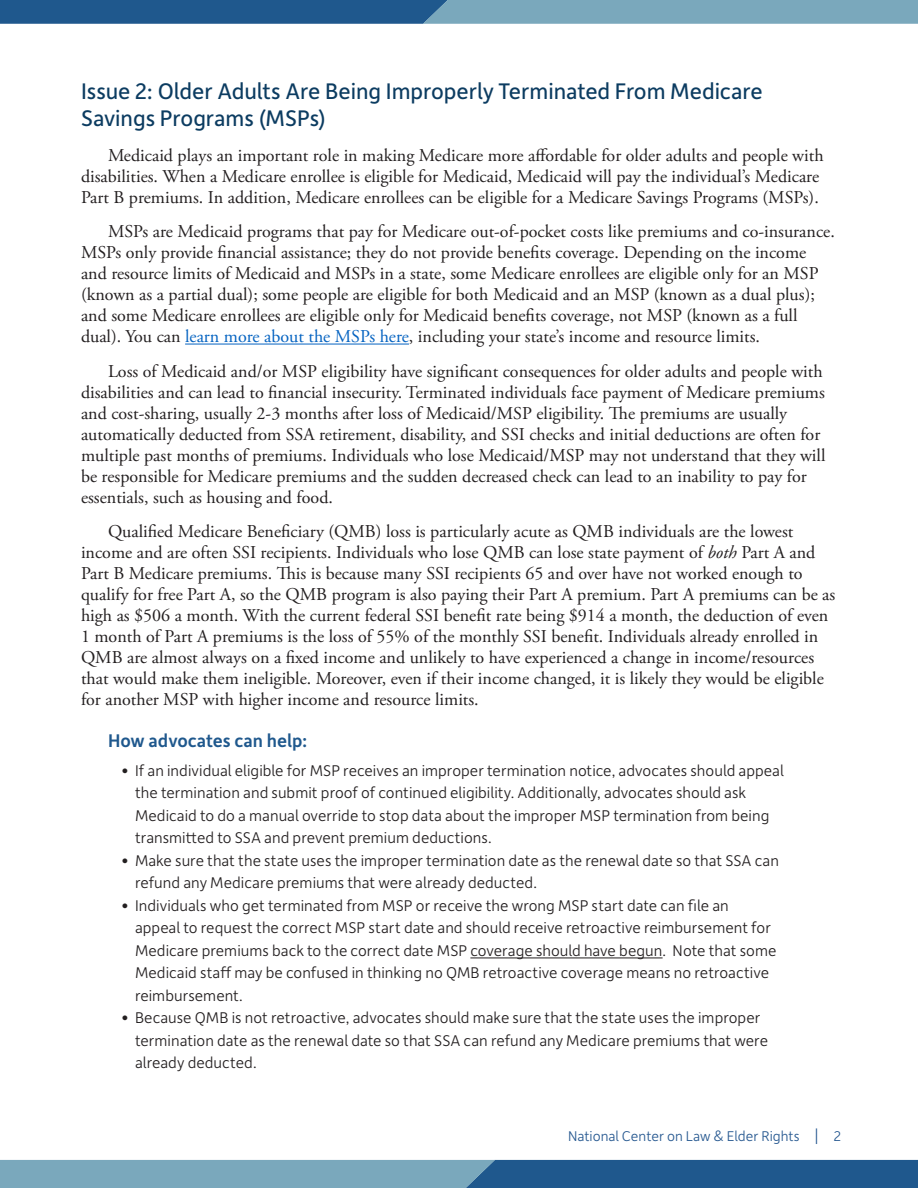
<style>
.page{position:relative;width:918px;height:1188px;background:#fff}
.page>*{position:absolute;margin:0;border:0;box-sizing:border-box;transform-origin:0 0}
.t1{font:24px/27px "Depot New";color:#0c3c61}
.Glossary_term{font:500 19.5px "Depot New";color:#1f588d}
.Body_Text{font:18px/21px "Adobe Garamond Pro";color:#231f20}
.t2{font:300 16.5px/22.5px "Depot New";color:#231f20}
.t3{font:300 15px "Depot New";color:#265890}
.s1{color:#0563c1}
.s2{font-style:italic}
.s3{font-size:18px}
</style>
<div class="page">
<svg style="left:0;top:1160px;width:918px;height:28px;background:#4e82a5"></svg>
<svg style="left:0;top:0;width:918px;height:24px;background:#5083a6"></svg>
<hr style="left:185px;top:344px;width:224px;height:1px;background:#0563c1">
<hr style="left:470px;top:958px;width:193px;height:1px;background:#231f20">
<p class="t1" style="left:81px;top:77px;width:683px">Issue 2: Older Adults Are Being Improperly Terminated From Medicare<br>Savings Programs (MSPs)</p>
<p class="Body_Text" style="left:81px;top:145px;width:744px;text-indent:27px">Medicaid plays an important role in making Medicare more affordable for older adults and people with disabilities. When a Medicare enrollee is eligible for Medicaid, Medicaid will pay the individual’s Medicare<br>Part B premiums. In addition, Medicare enrollees can be eligible for a Medicare Savings Programs (MSPs).</p>
<p class="Body_Text" style="left:81px;top:222px;width:755px;text-indent:27px">MSPs are Medicaid programs that pay for Medicare out-of-pocket costs like premiums and co-insurance.<br>MSPs only provide financial assistance; they do not provide benefits coverage. Depending on the income and resource limits of Medicaid and MSPs in a state, some Medicare enrollees are eligible only for an MSP (known as a partial dual); some people are eligible for both Medicaid and an MSP (known as a dual plus); and some Medicare enrollees are eligible only for Medicaid benefits coverage, not MSP (known as a full dual). You can <span class="s1">learn more about the MSPs here</span>, including your state’s income and resource limits.</p>
<p class="Body_Text" style="left:81px;top:361px;width:746px;text-indent:27px">Loss of Medicaid and/or MSP eligibility have significant consequences for older adults and people with disabilities and can lead to financial insecurity. Terminated individuals face payment of Medicare premiums and cost-sharing, usually 2-3 months after loss of Medicaid/MSP eligibility. The premiums are usually automatically deducted from SSA retirement, disability, and SSI checks and initial deductions are often for multiple past months of premiums. Individuals who lose Medicaid/MSP may not understand that they will be responsible for Medicare premiums and the sudden decreased check can lead to an inability to pay for essentials, such as housing and food.</p>
<p class="Body_Text" style="left:81px;top:522px;width:756px;text-indent:27px">Qualified Medicare Beneficiary (QMB) loss is particularly acute as QMB individuals are the lowest income and are often SSI recipients. Individuals who lose QMB can lose state payment of <span class="s2">both</span> Part A and Part B Medicare premiums. This is because many SSI recipients 65 and over have not worked enough to qualify for free Part A, so the QMB program is also paying their Part A premium. Part A premiums can be as high as $506 a month. With the current federal SSI benefit rate being $914 a month, the deduction of even 1 month of Part A premiums is the loss of 55% of the monthly SSI benefit. Individuals already enrolled in QMB are almost always on a fixed income and unlikely to have experienced a change in income/resources that would make them ineligible. Moreover, even if their income changed, it is likely they would be eligible for another MSP with higher income and resource limits.</p>
<p class="Glossary_term" style="left:108px;top:728px;width:201px">How advocates can help:</p>
<p class="t2" style="left:135px;top:758px;width:650px;text-indent:-14px">• If an individual eligible for MSP receives an improper termination notice, advocates should appeal the termination and submit proof of continued eligibility. Additionally, advocates should ask Medicaid to do a manual override to stop data about the improper MSP termination from being transmitted to SSA and prevent premium deductions.</p>
<p class="t2" style="left:135px;top:848px;width:646px;text-indent:-14px">• Make sure that the state uses the improper termination date as the renewal date so that SSA can refund any Medicare premiums that were already deducted.</p>
<p class="t2" style="left:135px;top:893px;width:643px;text-indent:-14px">• Individuals who get terminated from MSP or receive the wrong MSP start date can file an appeal to request the correct MSP start date and should receive retroactive reimbursement for Medicare premiums back to the correct date MSP coverage should have begun. Note that some Medicaid staff may be confused in thinking no QMB retroactive coverage means no retroactive reimbursement.</p>
<p class="t2" style="left:135px;top:1006px;width:635px;text-indent:-14px">• Because QMB is not retroactive, advocates should make sure that the state uses the improper termination date as the renewal date so that SSA can refund any Medicare premiums that were already deducted.</p>
<p class="t3" style="left:568px;top:1126px;width:275px">National Center on Law &amp; Elder Rights <span class="s3">|</span> 2</p>
</div>
